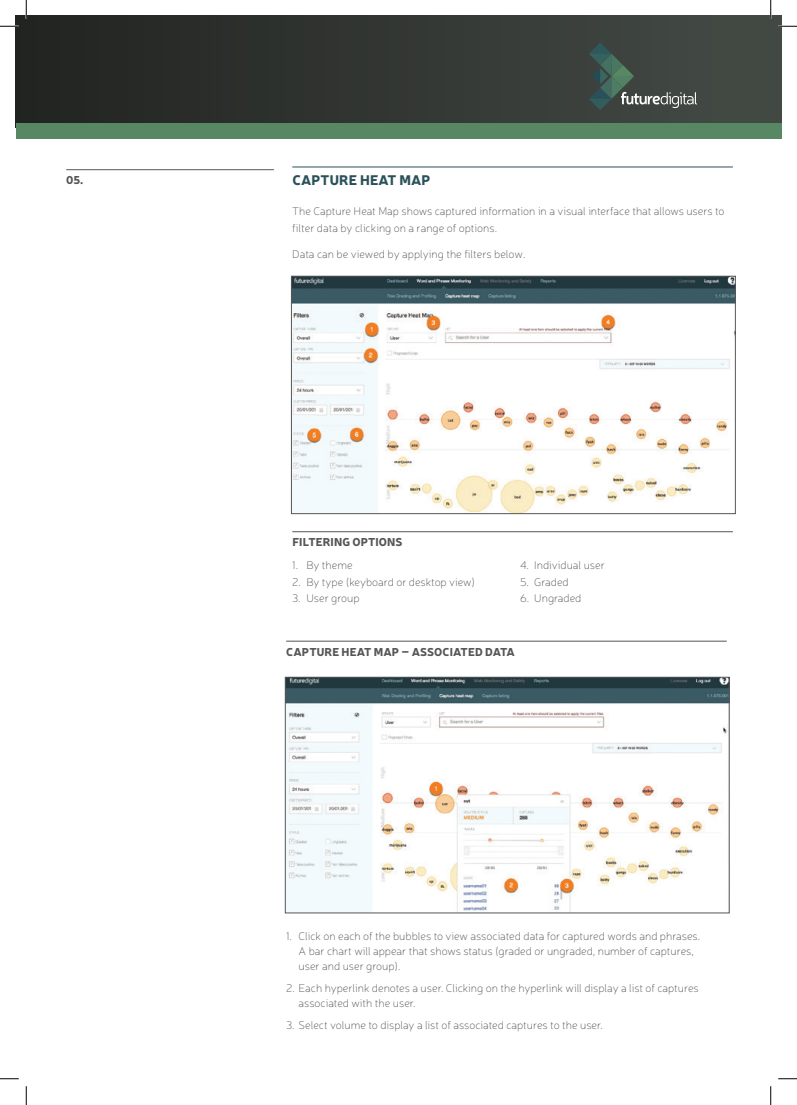
<style>
.page{position:relative;width:797px;height:1105px;background:#fff}
.page>*{position:absolute;margin:0;border:0;box-sizing:border-box;transform-origin:0 0}
.t1{font:900 13.75px "Neris";letter-spacing:.01em;color:#2a515a}
.t2{font:100 11.25px/15px "Neris";color:#555656}
.t3{font:900 11.25px "Neris";letter-spacing:.01em;color:#555656}
</style>
<div class="page">
<div style="left:16px;top:16px;width:765px;height:112px;background:linear-gradient(to right,#222322,#444b46)"></div>
<div style="left:16px;top:123px;width:765px;height:16px;background:#578763"></div>
<svg style="left:589px;top:42px;width:108px;height:68px;background:#47544e"></svg>
<hr style="left:292px;top:167px;width:441px;height:1px;background:#2a515a">
<hr style="left:292px;top:531px;width:441px;height:1px;background:#555656">
<hr style="left:66px;top:169px;width:208px;height:1px;background:#555656">
<img style="left:293px;top:278px;width:440px;height:234px">
<div style="left:291px;top:276px;width:444px;height:238px;border:1px solid #555656"></div>
<hr style="left:286px;top:641px;width:440px;height:1px;background:#555656">
<img style="left:287px;top:679px;width:440px;height:232px">
<div style="left:285px;top:677px;width:444px;height:236px;border:1px solid #555656"></div>
<svg style="left:0;top:25px;width:19px;height:2px"></svg>
<svg style="left:778px;top:25px;width:19px;height:2px"></svg>
<svg style="left:0;top:1078px;width:19px;height:1px"></svg>
<svg style="left:778px;top:1078px;width:19px;height:1px"></svg>
<svg style="left:25px;top:0;width:2px;height:19px"></svg>
<svg style="left:25px;top:1086px;width:2px;height:19px"></svg>
<svg style="left:770px;top:0;width:1px;height:19px"></svg>
<svg style="left:770px;top:1086px;width:1px;height:19px"></svg>
<p class="t3" style="left:66px;top:172px;width:19px">05.</p>
<p class="t1" style="left:292px;top:170px;width:140px">CAPTURE HEAT MAP</p>
<p class="t2" style="left:292px;top:203px;width:434px;line-height:16.2px">The Capture Heat Map shows captured information in a visual interface that allows users to filter data by clicking on a range of options.</p>
<p class="t2" style="left:292px;top:247px;width:234px">Data can be viewed by applying the filters below.</p>
<p class="t3" style="left:292px;top:534px;width:112px">FILTERING OPTIONS</p>
<p class="t2" style="left:292px;top:558px;width:62px">1. By theme</p>
<p class="t2" style="left:292px;top:574px;width:184px">2. By type (keyboard or desktop view)</p>
<p class="t2" style="left:292px;top:590px;width:69px">3. User group</p>
<p class="t2" style="left:520px;top:558px;width:86px">4. Individual user</p>
<p class="t2" style="left:520px;top:574px;width:50px">5. Graded</p>
<p class="t2" style="left:520px;top:590px;width:63px">6. Ungraded</p>
<p class="t3" style="left:286px;top:643px;width:230px">CAPTURE HEAT MAP – ASSOCIATED DATA</p>
<p class="t2" style="left:298px;top:928px;width:403px;text-indent:-12px">1. Click on each of the bubbles to view associated data for captured words and phrases.<br>A bar chart will appear that shows status (graded or ungraded, number of captures, user and user group).</p>
<p class="t2" style="left:298px;top:980px;width:402px;text-indent:-12px">2. Each hyperlink denotes a user. Clicking on the hyperlink will display a list of captures associated with the user.</p>
<p class="t2" style="left:286px;top:1017px;width:318px">3. Select volume to display a list of associated captures to the user.</p>
</div>
